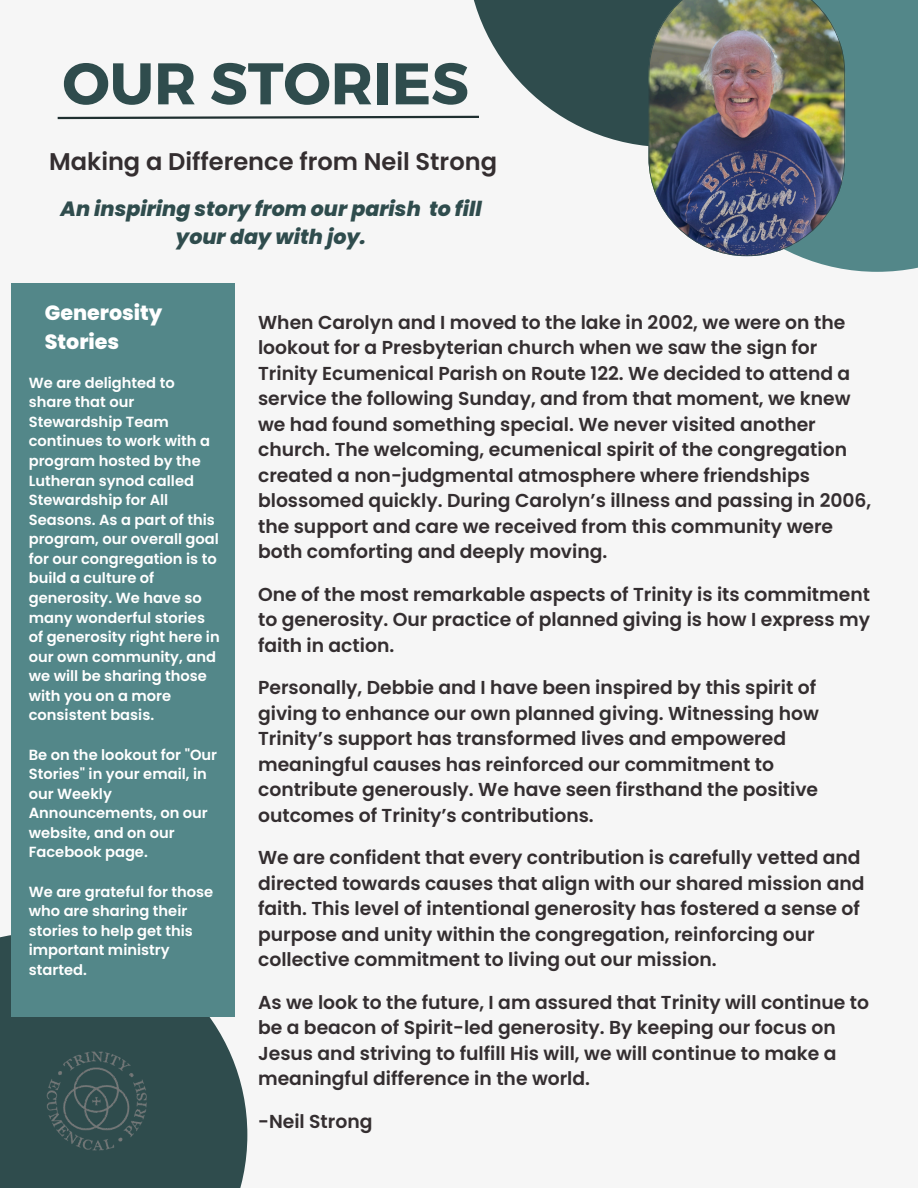
<style>
.page{position:relative;width:918px;height:1188px;background:#f6f6f6}
.page>*{position:absolute;margin:0;border:0;box-sizing:border-box;transform-origin:0 0}
.t1{font:700 58.65px "Montserrat";color:#2f4c4d}
.t2{font:600 24.15px "Poppins";color:#342e30}
.t3{font:italic 800 20.55px/28.2px "Poppins";color:#2f4c4d;text-align:center}
.t4{font:800 20.55px/28.7px "Poppins";color:#fff}
.t5{font:600 18.75px/25.5px "Poppins";color:#342e30}
.t6{font:600 14.7px/19.5px "Poppins";color:#fff}
</style>
<div class="page">
<div style="left:0;top:932px;width:247px;height:256px;background:#2f4c4d"></div>
<div style="left:11px;top:284px;width:224px;height:733px;background:#538789"></div>
<svg style="left:473px;top:0;width:175px;height:146px;fill:#2f4c4d"></svg>
<div style="left:675px;top:0;width:243px;height:272px;background:#538789"></div>
<svg style="left:57px;top:115px;width:424px;height:5px"></svg>
<img style="left:46px;top:1051px;width:101px;height:100px">
<img style="left:648px;top:0;width:197px;height:256px">
<h1 class="t1" style="left:62px;top:45px;width:408px">OUR STORIES</h1>
<h2 class="t2" style="left:49px;top:144px;width:449px">Making a Difference from Neil Strong</h2>
<h3 class="t3" style="left:60px;top:195px;width:423px">An inspiring story from our parish to fill your day with joy.</h3>
<h3 class="t4" style="left:45px;top:299px;width:119px">Generosity<br>Stories</h3>
<h3 class="t6" style="left:29px;top:373px;width:192px">We are delighted to share that our<br>Stewardship Team continues to work with a program hosted by the<br>Lutheran synod called<br>Stewardship for All<br>Seasons. As a part of this program, our overall goal for our congregation is to build a culture of generosity. We have so many wonderful stories of generosity right here in our own community, and we will be sharing those with you on a more consistent basis.</h3>
<h3 class="t6" style="left:29px;top:745px;width:190px">Be on the lookout for "Our<br>Stories" in your email, in our Weekly<br>Announcements, on our website, and on our<br>Facebook page.</h3>
<h3 class="t6" style="left:29px;top:882px;width:186px">We are grateful for those who are sharing their stories to help get this important ministry started.</h3>
<h3 class="t5" style="left:258px;top:309px;width:615px">When Carolyn and I moved to the lake in 2002, we were on the lookout for a Presbyterian church when we saw the sign for Trinity Ecumenical Parish on Route 122. We decided to attend a service the following Sunday, and from that moment, we knew we had found something special. We never visited another church. The welcoming, ecumenical spirit of the congregation created a non-judgmental atmosphere where friendships blossomed quickly. During Carolyn’s illness and passing in 2006, the support and care we received from this community were both comforting and deeply moving.</h3>
<h3 class="t5" style="left:258px;top:581px;width:614px;text-align:justify">One of the most remarkable aspects of Trinity is its commitment to generosity. Our practice of planned giving is how I express my faith in action.</h3>
<p class="t5" style="left:258px;top:675px;width:562px">Personally, Debbie and I have been inspired by this spirit of giving to enhance our own planned giving. Witnessing how Trinity’s support has transformed lives and empowered meaningful causes has reinforced our commitment to contribute generously. We have seen firsthand the positive outcomes of Trinity’s contributions.</p>
<p class="t5" style="left:258px;top:845px;width:608px">We are confident that every contribution is carefully vetted and directed towards causes that align with our shared mission and faith. This level of intentional generosity has fostered a sense of purpose and unity within the congregation, reinforcing our collective commitment to living out our mission.</p>
<p class="t5" style="left:258px;top:989px;width:612px">As we look to the future, I am assured that Trinity will continue to be a beacon of Spirit-led generosity. By keeping our focus on Jesus and striving to fulfill His will, we will continue to make a meaningful difference in the world.</p>
<p class="t5" style="left:258px;top:1108px;width:116px">-Neil Strong</p>
</div>
